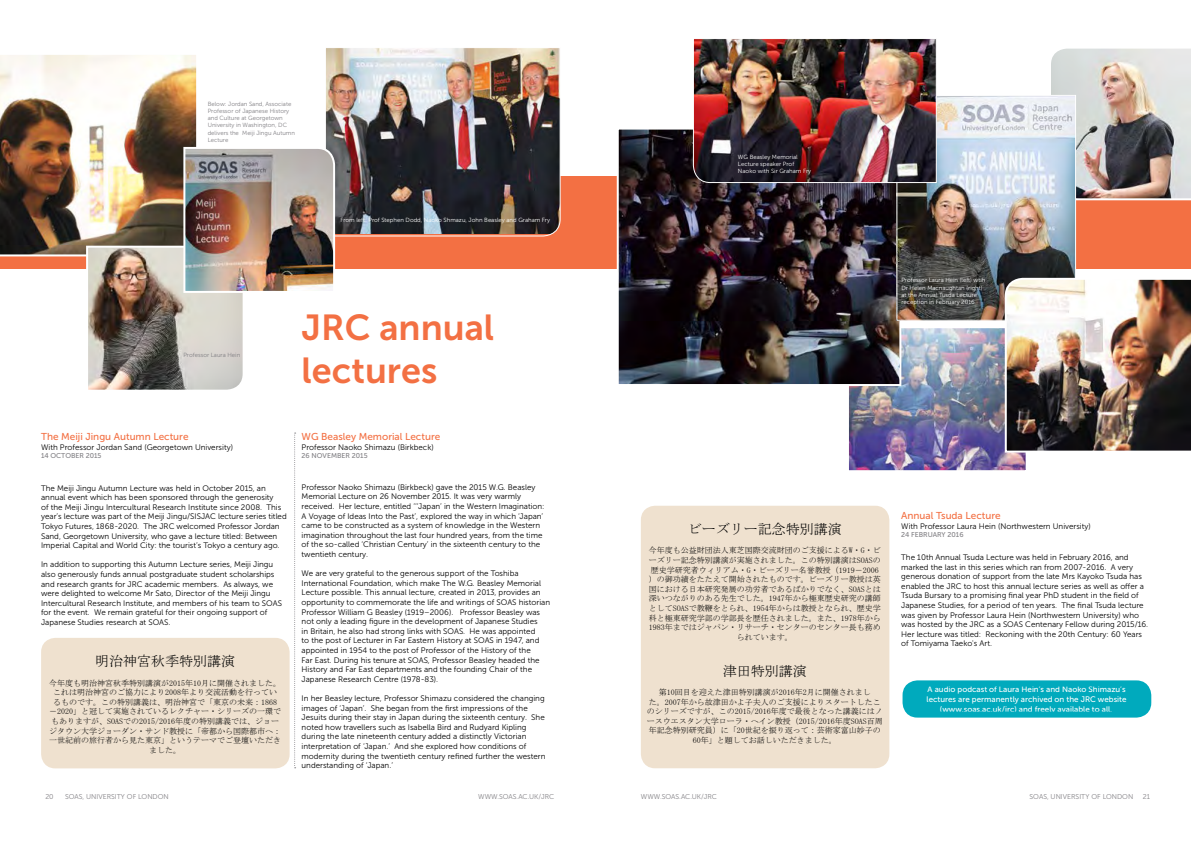
<style>
.page{position:relative;width:1191px;height:842px;background:#fff}
.page>*{position:absolute;margin:0;border:0;box-sizing:border-box;transform-origin:0 0}
.t1{font:36px/43.2px "Museo Sans 700";color:#f37043}
.t2{font:14px "MS Mincho";color:#000}
.t3{font:10px "Museo Sans 500";color:#f37043}
.t4{font:8px/9.6px "Museo Sans 300";color:#000}
.t5{font:8px/9.6px "MS Mincho";color:#000;text-align:center}
.t6{font:8px/9.6px "Museo Sans 500";color:#fff;text-align:center}
.t7{font:7px "Museo Sans 300";color:#807f83}
.t8{font:7px "Museo Sans 500";color:#807f83}
.t9{font:6px/7.2px "Museo Sans 300";color:#fff}
.t10{font:6px/7.2px "Museo Sans 300";color:#807f83}
</style>
<div class="page">
<div style="left:0;top:176px;width:1191px;height:92px;background:#f37043"></div>
<img style="left:1051px;top:48px;width:140px;height:153px">
<img style="left:850px;top:329px;width:174px;height:140px">
<div style="left:847px;top:326px;width:180px;height:146px;border:2px solid #fff"></div>
<img style="left:620px;top:131px;width:278px;height:252px">
<div style="left:617px;top:128px;width:284px;height:258px;border:2px solid #fff"></div>
<img style="left:898px;top:97px;width:176px;height:222px">
<div style="left:896px;top:95px;width:180px;height:226px;border:1px solid #fff"></div>
<img style="left:692px;top:39px;width:245px;height:144px">
<div style="left:905px;top:683px;width:243px;height:32px;background:#00aabd;border-radius:12px"></div>
<div style="left:902px;top:680px;width:249px;height:38px;border:6px solid #00aabd;border-radius:12px"></div>
<img style="left:325px;top:48px;width:236px;height:189px">
<img style="left:0;top:55px;width:197px;height:201px">
<img style="left:1003px;top:277px;width:188px;height:177px">
<img style="left:85px;top:146px;width:251px;height:244px">
<div style="left:644px;top:509px;width:242px;height:256px;background:#efe1cf;border-radius:11px"></div>
<div style="left:641px;top:506px;width:248px;height:262px;border:6px solid #efe1cf;border-radius:11px"></div>
<div style="left:44px;top:641px;width:243px;height:124px;background:#efe1cf;border-radius:11px"></div>
<div style="left:41px;top:638px;width:249px;height:130px;border:6px solid #efe1cf;border-radius:11px"></div>
<svg style="left:294px;top:433px;width:2px;height:335px"></svg>
<p class="t10" style="left:208px;top:100px;width:89px">Below: Jordan Sand, Associate<br>Professor of Japanese History and Culture at Georgetown<br>University in Washington, DC delivers the Meiji Jingu Autumn<br>Lecture</p>
<p class="t9" style="left:340px;top:217px;width:211px">From left: Prof Stephen Dodd, Naoko Shmazu, John Beasley and Graham Fry</p>
<p class="t10" style="left:183px;top:352px;width:58px">Professor Laura Hein</p>
<h1 class="t1" style="left:302px;top:305px;width:194px">JRC annual lectures</h1>
<p class="t3" style="left:41px;top:431px;width:149px">The Meiji Jingu Autumn Lecture</p>
<p class="t4" style="left:41px;top:442px;width:193px">With Professor Jordan Sand (Georgetown University)</p>
<p class="t8" style="left:41px;top:452px;width:62px">14 OCTOBER 2015</p>
<p class="t4" style="left:41px;top:483px;width:247px">The Meiji Jingu Autumn Lecture was held in October 2015, an annual event which has been sponsored through the generosity<br>of the Meiji Jingu Intercultural Research Institute since 2008. This year’s lecture was part of the Meiji Jingu/SISJAC lecture series titled Tokyo Futures, 1868-2020. The JRC welcomed Professor Jordan Sand, Georgetown University, who gave a lecture titled: Between Imperial Capital and World City: the tourist’s Tokyo a century ago.</p>
<p class="t4" style="left:41px;top:560px;width:242px">In addition to supporting this Autumn Lecture series, Meiji Jingu also generously funds annual postgraduate student scholarships and research grants for JRC academic members. As always, we were delighted to welcome Mr Sato, Director of the Meiji Jingu Intercultural Research Institute, and members of his team to SOAS for the event. We remain grateful for their ongoing support of Japanese Studies research at SOAS.</p>
<h2 class="t2" style="left:95px;top:654px;width:141px">明治神宮秋季特別講演</h2>
<p class="t5" style="left:49px;top:678px;width:233px">今年度も明治神宮秋季特別講演が2015年10月に開催されました。これは明治神宮のご協力により2008年より交流活動を行っているものです。この特別講義は、明治神宮で「東京の未来：1868－2020」と冠して実施されているレクチャー・シリーズの一環でもありますが、SOASでの2015/2016年度の特別講義では、ジョージタウン大学ジョーダン・サンド教授に「帝都から国際都市へ：一世紀前の旅行者から見た東京」というテーマでご登壇いただきました。</p>
<p class="t3" style="left:302px;top:431px;width:140px">WG Beasley Memorial Lecture</p>
<p class="t4" style="left:302px;top:442px;width:134px">Professor Naoko Shimazu (Birkbeck)</p>
<p class="t8" style="left:302px;top:452px;width:67px">26 NOVEMBER 2015</p>
<p class="t4" style="left:302px;top:482px;width:244px">Professor Naoko Shimazu (Birkbeck) gave the 2015 W.G. Beasley Memorial Lecture on 26 November 2015. It was very warmly received. Her lecture, entitled ‘‘‘Japan’ in the Western Imagination:<br>A Voyage of Ideas Into the Past’, explored the way in which ‘Japan’ came to be constructed as a system of knowledge in the Western imagination throughout the last four hundred years, from the time of the so-called ‘Christian Century’ in the sixteenth century to the twentieth century.</p>
<p class="t4" style="left:302px;top:569px;width:250px">We are very grateful to the generous support of the Toshiba International Foundation, which make The W.G. Beasley Memorial Lecture possible. This annual lecture, created in 2013, provides an opportunity to commemorate the life and writings of SOAS historian Professor William G Beasley (1919–2006). Professor Beasley was not only a leading figure in the development of Japanese Studies<br>in Britain, he also had strong links with SOAS. He was appointed<br>to the post of Lecturer in Far Eastern History at SOAS in 1947, and appointed in 1954 to the post of Professor of the History of the<br>Far East. During his tenure at SOAS, Professor Beasley headed the History and Far East departments and the founding Chair of the Japanese Research Centre (1978-83).</p>
<p class="t4" style="left:302px;top:693px;width:245px">In her Beasley lecture, Professor Shimazu considered the changing images of ‘Japan’. She began from the first impressions of the Jesuits during their stay in Japan during the sixteenth century. She noted how travellers such as Isabella Bird and Rudyard Kipling during the late nineteenth century added a distinctly Victorian interpretation of ‘Japan.’ And she explored how conditions of modernity during the twentieth century refined further the western understanding of ‘Japan.’</p>
<p class="t9" style="left:738px;top:153px;width:75px">WG Beasley Memorial<br>Lecture speaker Prof<br>Naoko with Sir Graham Fry</p>
<p class="t9" style="left:901px;top:277px;width:86px">Professor Laura Hein (left) wtih<br>Dr Helen Macnaughtan (right) at the Annual Tusda Lecture reception in February 2016</p>
<h2 class="t2" style="left:688px;top:522px;width:155px">ビーズリー記念特別講演</h2>
<p class="t5" style="left:649px;top:546px;width:233px">今年度も公益財団法人東芝国際交流財団のご支援によるW・G・ビーズリー記念特別講演が実施されました。この特別講演はSOASの歴史学研究者ウィリアム・G・ビーズリー名誉教授（1919－2006）の御功績をたたえて開始されたものです。ビーズリー教授は英国における日本研究発展の功労者であるばかりでなく、SOASとは深いつながりのある先生でした。1947年から極東歴史研究の講師としてSOASで教鞭をとられ、1954年からは教授となられ、歴史学科と極東研究学部の学部長を歴任されました。また、1978年から1983年まではジャパン・リサーチ・センターのセンター長も務められています。</p>
<h2 class="t2" style="left:723px;top:664px;width:85px">津田特別講演</h2>
<p class="t5" style="left:647px;top:687px;width:237px">第10回目を迎えた津田特別講演が2016年2月に開催されまし<br>た。2007年から故津田かよ子夫人のご支援によりスタートしたこのシリーズですが、この2015/2016年度で最後となった講義にはノースウエスタン大学ローラ・へイン教授（2015/2016年度SOAS百周年記念特別研究員）に「20世紀を振り返って：芸術家富山妙子の60年」と題してお話しいただきました。</p>
<p class="t3" style="left:901px;top:510px;width:101px">Annual Tsuda Lecture</p>
<p class="t4" style="left:901px;top:521px;width:191px">With Professor Laura Hein (Northwestern University)</p>
<p class="t8" style="left:901px;top:531px;width:64px">24 FEBRUARY 2016</p>
<p class="t4" style="left:901px;top:552px;width:248px">The 10th Annual Tsuda Lecture was held in February 2016, and marked the last in this series which ran from 2007-2016. A very generous donation of support from the late Mrs Kayoko Tsuda has enabled the JRC to host this annual lecture series as well as offer a Tsuda Bursary to a promising final year PhD student in the field of Japanese Studies, for a period of ten years. The final Tsuda lecture was given by Professor Laura Hein (Northwestern University) who was hosted by the JRC as a SOAS Centenary Fellow during 2015/16.<br>Her lecture was titled: Reckoning with the 20th Century: 60 Years of Tomiyama Taeko's Art.</p>
<p class="t6" style="left:926px;top:685px;width:201px">A audio podcast of Laura Hein’s and Naoko Shimazu’s lectures are permanently archived on the JRC website (www.soas.ac.uk/jrc) and freely available to all.</p>
<p class="t7" style="left:45px;top:793px;width:10px">20</p>
<p class="t7" style="left:65px;top:793px;width:105px">SOAS, UNIVERSITY OF LONDON</p>
<p class="t7" style="left:478px;top:793px;width:78px">WWW.SOAS.AC.UK/JRC</p>
<p class="t7" style="left:641px;top:793px;width:78px">WWW.SOAS.AC.UK/JRC</p>
<p class="t7" style="left:1029px;top:793px;width:105px">SOAS, UNIVERSITY OF LONDON</p>
<p class="t7" style="left:1142px;top:793px;width:9px">21</p>
</div>
